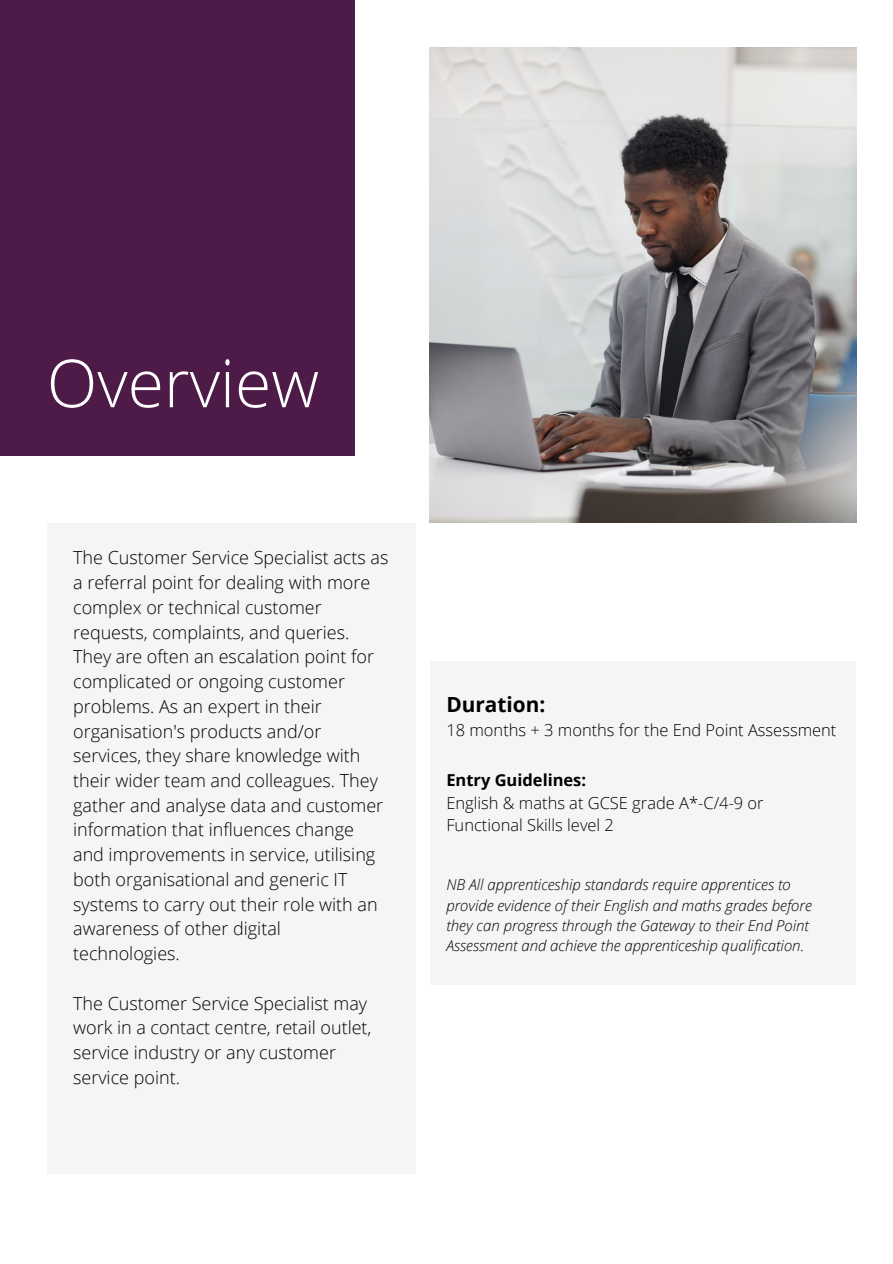
<style>
.page{position:relative;width:893px;height:1264px;background:#fff}
.page>*{position:absolute;margin:0;border:0;box-sizing:border-box;transform-origin:0 0}
.t1{font:300 66.15px "Open Sans";color:#fff}
.t2{font:700 20.85px "Open Sans";color:#000}
.t3{font:300 18px/24.8px "Open Sans";color:#000}
.t4{font:300 16.5px/22.5px "Open Sans";color:#000}
.t5{font:700 16.5px "Open Sans";color:#000}
.t6{font:italic 300 15px/20.2px "Open Sans";color:#000}
</style>
<div class="page">
<div style="left:0;top:0;width:354px;height:456px;background:#4e1a48"></div>
<div style="left:47px;top:523px;width:368px;height:650px;background:#f5f6f3"></div>
<div style="left:430px;top:662px;width:425px;height:323px;background:#f5f6f3"></div>
<img style="left:430px;top:47px;width:426px;height:476px">
<p class="t1" style="left:47px;top:336px;width:274px">Overview</p>
<p class="t3" style="left:73px;top:545px;width:317px">The Customer Service Specialist acts as a referral point for dealing with more complex or technical customer requests, complaints, and queries.<br>They are often an escalation point for complicated or ongoing customer problems. As an expert in their organisation's products and/or services, they share knowledge with their wider team and colleagues. They gather and analyse data and customer information that influences change and improvements in service, utilising both organisational and generic IT systems to carry out their role with an awareness of other digital technologies.</p>
<p class="t3" style="left:73px;top:990px;width:300px">The Customer Service Specialist may work in a contact centre, retail outlet, service industry or any customer service point.</p>
<p class="t2" style="left:446px;top:690px;width:101px">Duration:</p>
<p class="t4" style="left:446px;top:718px;width:391px">18 months + 3 months for the End Point Assessment</p>
<p class="t5" style="left:446px;top:768px;width:141px">Entry Guidelines:</p>
<p class="t4" style="left:446px;top:791px;width:319px">English &amp; maths at GCSE grade A*-C/4-9 or<br>Functional Skills level 2</p>
<p class="t6" style="left:446px;top:874px;width:367px">NB All apprenticeship standards require apprentices to provide evidence of their English and maths grades before they can progress through the Gateway to their End Point Assessment and achieve the apprenticeship qualification.</p>
</div>
